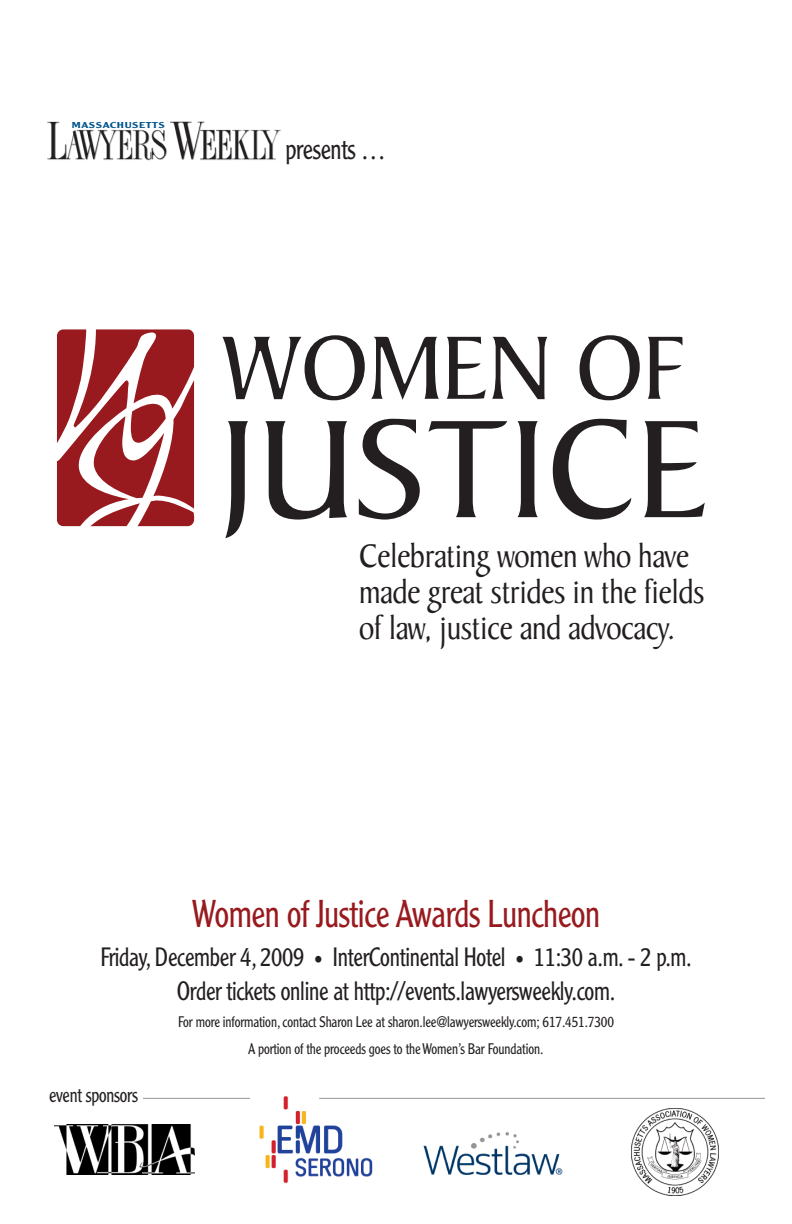
<style>
.page{position:relative;width:792px;height:1224px;background:#fff}
.page>*{position:absolute;margin:0;border:0;box-sizing:border-box;transform-origin:0 0}
.t1{font:300 38px "Clearface Gothic LH";letter-spacing:-.015em;color:#981a1e;scale:.9 1}
.t2{font:35px/36px "Baker Signet";letter-spacing:-.015em;color:#231f20;scale:.9 1}
.t3{font:300 28px "Clearface Gothic LH";letter-spacing:-.015em;color:#231f20;scale:.9 1}
.t4{font:300 26px/34px "Clearface Gothic LH";letter-spacing:-.015em;color:#231f20;text-align:center;scale:.9 1}
.t5{font:300 20px "Clearface Gothic LH";letter-spacing:-.015em;color:#231f20;scale:.9 1}
.t6{font:300 15px/27px "Clearface Gothic LH";letter-spacing:-.01em;color:#231f20;text-align:center;scale:.92 1}
.t7{font:500 8.4px "Clearface Gothic LH";letter-spacing:.045em;color:#00548e;scale:1.45 1}
.s1{font-size:19px}
</style>
<div class="page">
<svg style="left:57px;top:329px;width:137px;height:197px"></svg>
<svg style="left:222px;top:335px;width:143px;height:65px"></svg>
<svg style="left:371px;top:337px;width:68px;height:63px"></svg>
<svg style="left:447px;top:337px;width:39px;height:62px"></svg>
<svg style="left:492px;top:337px;width:55px;height:62px"></svg>
<svg style="left:580px;top:335px;width:60px;height:65px"></svg>
<svg style="left:648px;top:337px;width:34px;height:62px"></svg>
<svg style="left:225px;top:421px;width:23px;height:117px"></svg>
<svg style="left:265px;top:421px;width:82px;height:99px"></svg>
<svg style="left:359px;top:419px;width:61px;height:101px"></svg>
<svg style="left:428px;top:421px;width:79px;height:96px"></svg>
<svg style="left:518px;top:421px;width:20px;height:96px"></svg>
<svg style="left:553px;top:419px;width:78px;height:101px"></svg>
<svg style="left:644px;top:421px;width:61px;height:96px"></svg>
<img style="left:48px;top:121px;width:233px;height:40px">
<img style="left:54px;top:1124px;width:140px;height:51px">
<img style="left:631px;top:1109px;width:87px;height:86px">
<img style="left:423px;top:1132px;width:140px;height:43px">
<hr style="left:143px;top:1098px;width:622px;height:1px;background:#939598">
<img style="left:251px;top:1096px;width:128px;height:88px">
<p class="t7" style="left:72px;top:122px;width:66px">MASSACHUSETTS</p>
<h3 class="t3" style="left:286px;top:139px;width:113px">presents …</h3>
<h2 class="t2" style="left:359px;top:541px;width:386px">Celebrating women who have made great strides in the fields of law, justice and advocacy.</h2>
<h1 class="t1" style="left:192px;top:900px;width:455px">Women of Justice Awards Luncheon</h1>
<h3 class="t4" style="left:100px;top:942px;width:659px">Friday, December 4, 2009 <span class="s1">•</span> InterContinental Hotel <span class="s1">•</span> 11:30 a.m. - 2 p.m.<br>Order tickets online at http://events.lawyersweekly.com.</h3>
<p class="t6" style="left:178px;top:1010px;width:475px">For more information, contact Sharon Lee at sharon.lee@lawyersweekly.com; 617.451.7300<br>A portion of the proceeds goes to theWomen’s Bar Foundation.</p>
<h3 class="t5" style="left:49px;top:1087px;width:100px">event sponsors</h3>
</div>
